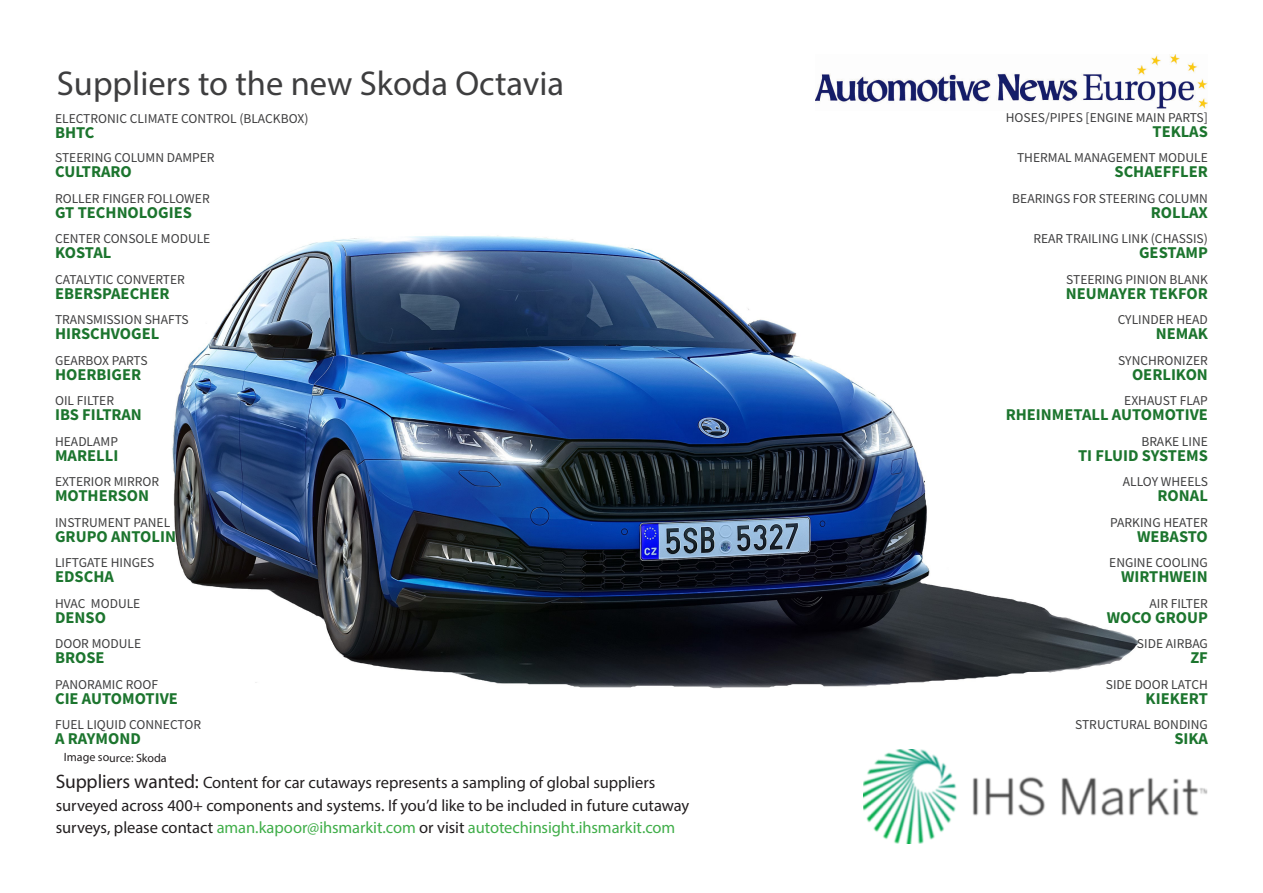
<style>
.page{position:relative;width:1263px;height:893px;background:#fff}
.page>*{position:absolute;margin:0;border:0;box-sizing:border-box;transform-origin:0 0}
.t1{font:34.5px "Myriad Pro";color:#3e3e3f}
.t2{font:700 16.5px "Source Sans Pro";color:#1c752e}
.t3{font:16.5px/22.5px "Myriad Pro";letter-spacing:-.005em;color:#231f20}
.t4{font:13.5px "Source Sans Pro";color:#3e3e3f}
.t5{font:12px "Myriad Pro";letter-spacing:-.01em;color:#231f20}
.s1{font-size:19.5px}
.s2{color:#40ae49}
</style>
<div class="page">
<img style="left:172px;top:235px;width:967px;height:454px">
<img style="left:815px;top:55px;width:393px;height:54px">
<img style="left:864px;top:749px;width:344px;height:94px">
<p class="t1" style="left:57px;top:62px;width:509px">Suppliers to the new Skoda Octavia</p>
<p class="t4" style="left:55px;top:110px;width:255px">ELECTRONIC CLIMATE CONTROL (BLACKBOX)</p>
<p class="t2" style="left:55px;top:121px;width:41px">BHTC</p>
<p class="t4" style="left:55px;top:149px;width:161px">STEERING COLUMN DAMPER</p>
<p class="t2" style="left:55px;top:160px;width:78px">CULTRARO</p>
<p class="t4" style="left:55px;top:189px;width:156px">ROLLER FINGER FOLLOWER</p>
<p class="t2" style="left:55px;top:201px;width:138px">GT TECHNOLOGIES</p>
<p class="t4" style="left:55px;top:230px;width:157px">CENTER CONSOLE MODULE</p>
<p class="t2" style="left:55px;top:241px;width:58px">KOSTAL</p>
<p class="t4" style="left:55px;top:270px;width:131px">CATALYTIC CONVERTER</p>
<p class="t2" style="left:55px;top:282px;width:116px">EBERSPAECHER</p>
<p class="t4" style="left:55px;top:311px;width:135px">TRANSMISSION SHAFTS</p>
<p class="t2" style="left:55px;top:322px;width:106px">HIRSCHVOGEL</p>
<p class="t4" style="left:55px;top:351px;width:94px">GEARBOX PARTS</p>
<p class="t2" style="left:55px;top:363px;width:88px">HOERBIGER</p>
<p class="t4" style="left:55px;top:392px;width:60px">OIL FILTER</p>
<p class="t2" style="left:55px;top:403px;width:88px">IBS FILTRAN</p>
<p class="t4" style="left:55px;top:432px;width:64px">HEADLAMP</p>
<p class="t2" style="left:55px;top:444px;width:65px">MARELLI</p>
<p class="t4" style="left:55px;top:473px;width:106px">EXTERIOR MIRROR</p>
<p class="t2" style="left:55px;top:484px;width:96px">MOTHERSON</p>
<p class="t4" style="left:55px;top:513px;width:117px">INSTRUMENT PANEL</p>
<p class="t2" style="left:55px;top:525px;width:122px">GRUPO ANTOLIN</p>
<p class="t4" style="left:55px;top:554px;width:101px">LIFTGATE HINGES</p>
<p class="t2" style="left:55px;top:565px;width:60px">EDSCHA</p>
<p class="t4" style="left:55px;top:594px;width:87px">HVAC MODULE</p>
<p class="t2" style="left:55px;top:606px;width:52px">DENSO</p>
<p class="t4" style="left:55px;top:635px;width:88px">DOOR MODULE</p>
<p class="t2" style="left:55px;top:646px;width:51px">BROSE</p>
<p class="t4" style="left:55px;top:675px;width:105px">PANORAMIC ROOF</p>
<p class="t2" style="left:55px;top:687px;width:124px">CIE AUTOMOTIVE</p>
<p class="t4" style="left:55px;top:716px;width:147px">FUEL LIQUID CONNECTOR</p>
<p class="t2" style="left:55px;top:727px;width:87px">A RAYMOND</p>
<p class="t5" style="left:64px;top:750px;width:104px">Image source: Skoda</p>
<p class="t3" style="left:56px;top:771px;width:635px"><span class="s1">Suppliers wanted:</span> Content for car cutaways represents a sampling of global suppliers surveyed across 400+ components and systems. If you’d like to be included in future cutaway surveys, please contact <span class="s2">aman.kapoor@ihsmarkit.com</span> or visit <span class="s2">autotechinsight.ihsmarkit.com</span></p>
<p class="t4" style="left:1006px;top:108px;width:204px">HOSES/PIPES [ENGINE MAIN PARTS]</p>
<p class="t2" style="left:1152px;top:120px;width:57px">TEKLAS</p>
<p class="t4" style="left:1017px;top:149px;width:192px">THERMAL MANAGEMENT MODULE</p>
<p class="t2" style="left:1114px;top:160px;width:95px">SCHAEFFLER</p>
<p class="t4" style="left:1012px;top:189px;width:197px">BEARINGS FOR STEERING COLUMN</p>
<p class="t2" style="left:1151px;top:201px;width:59px">ROLLAX</p>
<p class="t4" style="left:1033px;top:230px;width:176px">REAR TRAILING LINK (CHASSIS)</p>
<p class="t2" style="left:1139px;top:241px;width:70px">GESTAMP</p>
<p class="t4" style="left:1066px;top:270px;width:143px">STEERING PINION BLANK</p>
<p class="t2" style="left:1066px;top:282px;width:144px">NEUMAYER TEKFOR</p>
<p class="t4" style="left:1118px;top:311px;width:92px">CYLINDER HEAD</p>
<p class="t2" style="left:1156px;top:322px;width:54px">NEMAK</p>
<p class="t4" style="left:1118px;top:351px;width:91px">SYNCHRONIZER</p>
<p class="t2" style="left:1132px;top:363px;width:77px">OERLIKON</p>
<p class="t4" style="left:1124px;top:392px;width:85px">EXHAUST FLAP</p>
<p class="t2" style="left:1006px;top:403px;width:204px">RHEINMETALL AUTOMOTIVE</p>
<p class="t4" style="left:1141px;top:432px;width:68px">BRAKE LINE</p>
<p class="t2" style="left:1078px;top:444px;width:131px">TI FLUID SYSTEMS</p>
<p class="t4" style="left:1123px;top:473px;width:87px">ALLOY WHEELS</p>
<p class="t2" style="left:1157px;top:484px;width:52px">RONAL</p>
<p class="t4" style="left:1110px;top:513px;width:99px">PARKING HEATER</p>
<p class="t2" style="left:1137px;top:525px;width:72px">WEBASTO</p>
<p class="t4" style="left:1109px;top:554px;width:100px">ENGINE COOLING</p>
<p class="t2" style="left:1121px;top:565px;width:88px">WIRTHWEIN</p>
<p class="t4" style="left:1149px;top:594px;width:60px">AIR FILTER</p>
<p class="t2" style="left:1107px;top:606px;width:103px">WOCO GROUP</p>
<p class="t4" style="left:1137px;top:635px;width:72px">SIDE AIRBAG</p>
<p class="t2" style="left:1190px;top:646px;width:19px">ZF</p>
<p class="t4" style="left:1106px;top:675px;width:104px">SIDE DOOR LATCH</p>
<p class="t2" style="left:1145px;top:687px;width:64px">KIEKERT</p>
<p class="t4" style="left:1075px;top:716px;width:134px">STRUCTURAL BONDING</p>
<p class="t2" style="left:1174px;top:727px;width:35px">SIKA</p>
</div>
